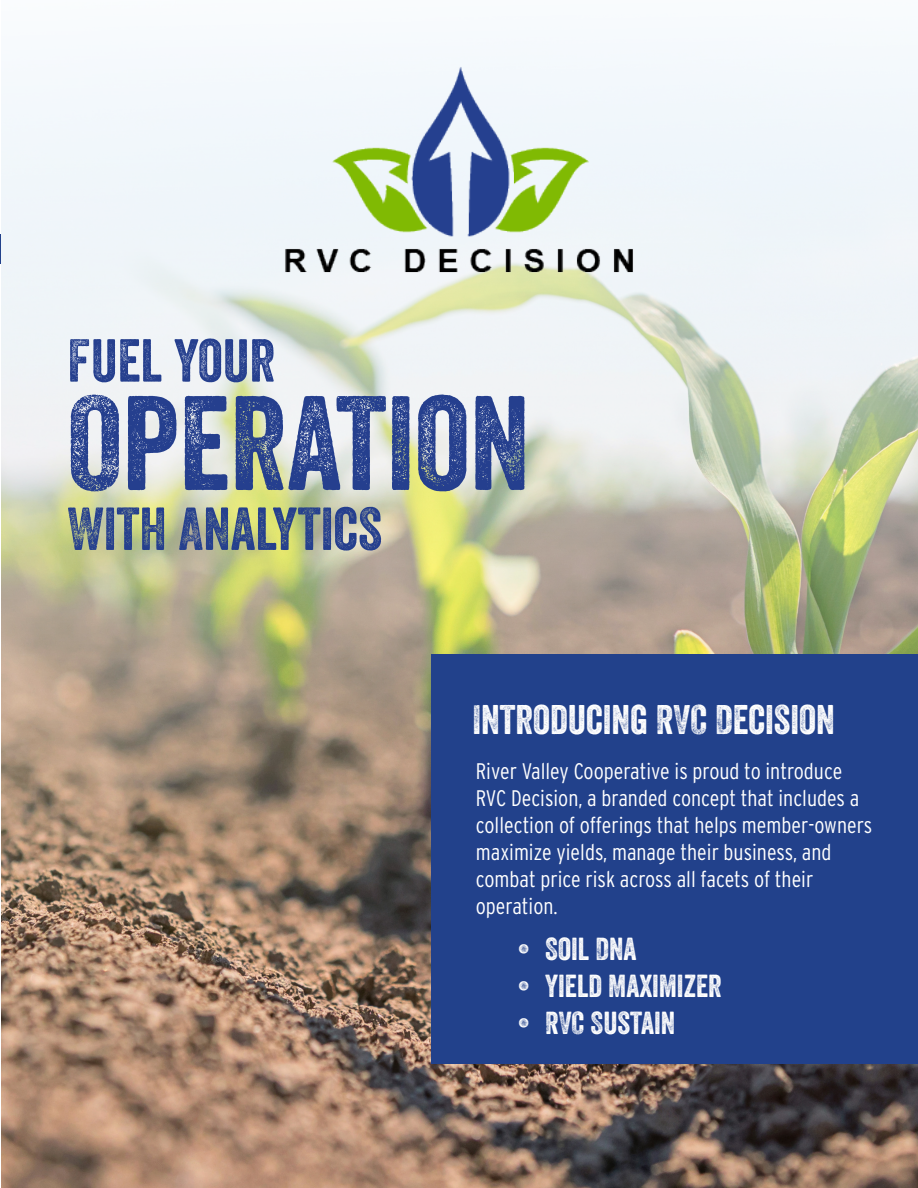
<style>
.page{position:relative;width:918px;height:1188px;background:#fff}
.page>*{position:absolute;margin:0;border:0;box-sizing:border-box;transform-origin:0 0}
.Smaller_Titles{font:129.6px "Veneer Two";color:#253f8e}
.Smaller_Titles-2{font:58.65px "Veneer Two";color:#253f8e}
.Smaller_Titles-3{font:40.05px "Veneer Two";color:#fff}
.t1{font:30.9px "Veneer Two";color:#fff}
.t2{font:300 condensed 22.5px/27px "Interstate";color:#fff}
</style>
<div class="page">
<img style="left:1px;top:51px;width:917px;height:1137px">
<div style="left:432px;top:654px;width:486px;height:410px;background:#22418b"></div>
<img style="left:164px;top:49px;width:590px;height:497px">
<hr style="left:0;top:234px;width:1px;height:30px;background:#22418b">
<p class="Smaller_Titles-2" style="left:68px;top:325px;width:209px">FUEL YOUR</p>
<p class="Smaller_Titles" style="left:68px;top:364px;width:464px">OPERATION</p>
<p class="Smaller_Titles-2" style="left:68px;top:493px;width:316px">WITH ANALYTICS</p>
<p class="Smaller_Titles-3" style="left:472px;top:695px;width:364px">INTRODUCING RVC DECISION</p>
<p class="t2" style="left:476px;top:757px;width:368px">River Valley Cooperative is proud to introduce</p>
<p class="t2" style="left:476px;top:784px;width:398px">RVC Decision, a branded concept that includes a collection of offerings that helps member-owners maximize yields, manage their business, and</p>
<p class="t2" style="left:476px;top:865px;width:339px">combat price risk across all facets of their</p>
<p class="t2" style="left:476px;top:892px;width:83px">operation.</p>
<p class="t1" style="left:517px;top:930px;width:121px">• SOIL DNA</p>
<p class="t1" style="left:517px;top:967px;width:206px">• YIELD MAXIMIZER</p>
<p class="t1" style="left:517px;top:1004px;width:159px">• RVC SUSTAIN</p>
</div>
